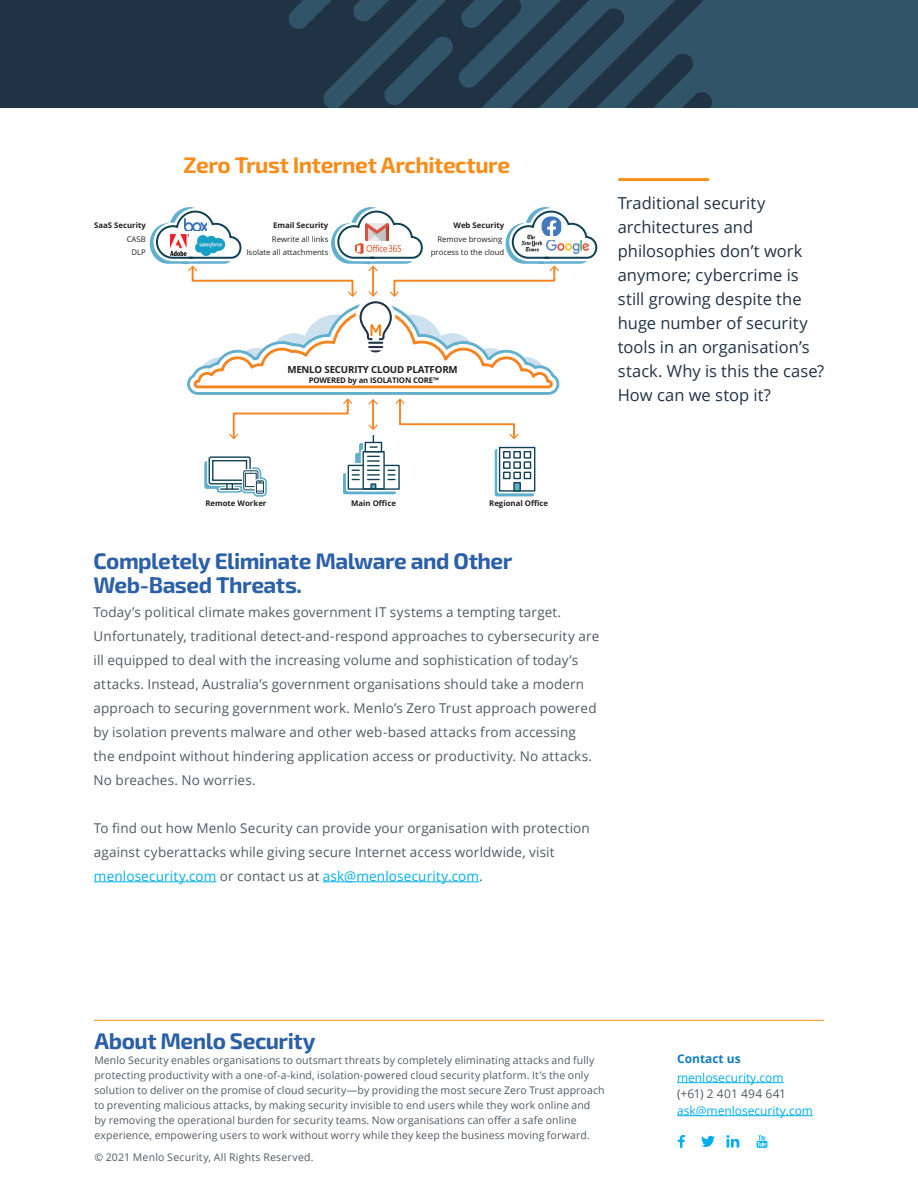
<style>
.page{position:relative;width:918px;height:1188px;background:#fff}
.page>*{position:absolute;margin:0;border:0;box-sizing:border-box;transform-origin:0 0}
.t1{font:700 22.5px/24px "Exo 2";letter-spacing:-.025em;color:#2b5fa8}
.t2{font:700 22.5px "Exo 2";letter-spacing:-.02em;color:#f68e1e}
.t3{font:16.5px/24px "Open Sans";color:#203344}
.t4{font:13.5px/24px "Open Sans";letter-spacing:.01em;color:#505a65}
.t5{font:12px "Open Sans";color:#00aeef}
.t6{font:12px "Open Sans";letter-spacing:.005em;color:#505a65}
.t7{font:700 12px "Open Sans";color:#107bc1}
.t8{font:10.5px/15px "Open Sans";letter-spacing:.01em;color:#505a65}
.t9{font:700 9.75px "Open Sans";letter-spacing:-.02em;color:#231f20}
.t10{font:7.8px/13.4px "Open Sans";color:#231f20;text-align:right}
.t11{font:700 7.8px "Open Sans";color:#231f20}
.t12{font:700 7.8px "Open Sans";letter-spacing:-.02em;color:#231f20}
.s1{color:#00aeef}
</style>
<div class="page">
<hr style="left:677px;top:1082px;width:107px;height:1px;background:#00aeef">
<hr style="left:677px;top:1115px;width:136px;height:1px;background:#00aeef">
<svg style="left:678px;top:1135px;width:7px;height:13px"></svg>
<svg style="left:701px;top:1136px;width:14px;height:11px"></svg>
<svg style="left:726px;top:1135px;width:13px;height:12px"></svg>
<svg style="left:757px;top:1135px;width:10px;height:13px"></svg>
<hr style="left:94px;top:1020px;width:730px;height:1px;background:#f68e1e">
<div style="left:0;top:0;width:907px;height:108px;background:#203344"></div>
<svg style="left:289px;top:0;width:629px;height:108px;fill:#325468"></svg>
<svg style="left:383px;top:36px;width:71px;height:70px"></svg>
<svg style="left:192px;top:387px;width:362px;height:110px"></svg>
<svg style="left:495px;top:449px;width:39px;height:47px"></svg>
<svg style="left:497px;top:445px;width:40px;height:48px"></svg>
<div style="left:499px;top:447px;width:36px;height:45px;background:#fff;border:1px solid #0f4053"></div>
<div style="left:513px;top:472px;width:8px;height:7px;background:#fff;border:1px solid #0f4053"></div>
<div style="left:524px;top:472px;width:7px;height:7px;background:#fff;border:1px solid #0f4053"></div>
<div style="left:503px;top:472px;width:8px;height:7px;background:#fff;border:1px solid #0f4053"></div>
<div style="left:513px;top:461px;width:8px;height:8px;background:#fff;border:1px solid #0f4053"></div>
<div style="left:524px;top:461px;width:7px;height:8px;background:#fff;border:1px solid #0f4053"></div>
<div style="left:503px;top:461px;width:8px;height:8px;background:#fff;border:1px solid #0f4053"></div>
<div style="left:513px;top:451px;width:8px;height:8px;background:#fff;border:1px solid #0f4053"></div>
<div style="left:524px;top:451px;width:7px;height:8px;background:#fff;border:1px solid #0f4053"></div>
<div style="left:503px;top:451px;width:8px;height:8px;background:#fff;border:1px solid #0f4053"></div>
<div style="left:513px;top:482px;width:8px;height:10px;background:#61afce;border:1px solid #0f4053"></div>
<svg style="left:343px;top:473px;width:53px;height:21px"></svg>
<svg style="left:359px;top:443px;width:4px;height:10px"></svg>
<svg style="left:355px;top:453px;width:24px;height:39px"></svg>
<svg style="left:346px;top:463px;width:55px;height:28px"></svg>
<svg style="left:361px;top:449px;width:25px;height:42px"></svg>
<svg style="left:363px;top:440px;width:21px;height:11px"></svg>
<div style="left:369px;top:482px;width:9px;height:9px;background:#fff"></div>
<div style="left:348px;top:465px;width:52px;height:25px;background:#fff;border:1px solid #0f4053"></div>
<div style="left:363px;top:451px;width:22px;height:38px;background:#fff;border:1px solid #0f4053"></div>
<div style="left:365px;top:442px;width:17px;height:10px;background:#fff;border:1px solid #0f4053"></div>
<svg style="left:370px;top:436px;width:7px;height:12px"></svg>
<svg style="left:352px;top:469px;width:7px;height:12px"></svg>
<svg style="left:388px;top:469px;width:7px;height:12px"></svg>
<svg style="left:368px;top:456px;width:11px;height:33px"></svg>
<div style="left:253px;top:477px;width:14px;height:20px;border:7px solid #61afce"></div>
<div style="left:220px;top:486px;width:19px;height:7px;background:#7bbcd6"></div>
<div style="left:204px;top:461px;width:42px;height:28px;background:#61afce;border-radius:3px"></div>
<div style="left:240px;top:467px;width:21px;height:26px;border:7px solid #61afce;border-radius:2px"></div>
<div style="left:247px;top:468px;width:8px;height:8px;border:7px solid #61afce;border-radius:50%"></div>
<div style="left:207px;top:455px;width:45px;height:31px;border:4px solid #fff;border-radius:2px"></div>
<hr style="left:221px;top:487px;width:18px;height:4px;background:#fff">
<div style="left:209px;top:457px;width:41px;height:27px;background:#fff;border-radius:2px"></div>
<div style="left:209px;top:456px;width:42px;height:28px;border:1px solid #0f4053;border-radius:2px"></div>
<div style="left:212px;top:460px;width:35px;height:21px;background:#fff;border:1px solid #0f4053"></div>
<svg style="left:221px;top:484px;width:18px;height:6px"></svg>
<div style="left:242px;top:469px;width:18px;height:23px;border:3px solid #fff;border-radius:2px"></div>
<div style="left:243px;top:470px;width:15px;height:20px;border:1px solid #0f4053;border-radius:2px"></div>
<div style="left:245px;top:473px;width:12px;height:14px;background:#fff;border:1px solid #0f4053"></div>
<svg style="left:249px;top:470px;width:4px;height:4px"></svg>
<div style="left:255px;top:479px;width:10px;height:16px;border:3px solid #fff"></div>
<div style="left:256px;top:480px;width:8px;height:14px;border:1px solid #0f4053"></div>
<svg style="left:249px;top:482px;width:14px;height:11px"></svg>
<svg style="left:150px;top:207px;width:448px;height:180px"></svg>
<img style="left:546px;top:240px;width:42px;height:14px">
<hr style="left:372px;top:400px;width:2px;height:29px;background:#f58320">
<svg style="left:368px;top:399px;width:10px;height:6px"></svg>
<svg style="left:368px;top:424px;width:10px;height:6px"></svg>
<hr style="left:619px;top:178px;width:89px;height:3px;background:#f68e1e">
<hr style="left:94px;top:881px;width:122px;height:1px;background:#00aeef">
<hr style="left:323px;top:881px;width:156px;height:1px;background:#00aeef">
<p class="t11" style="left:94px;top:220px;width:53px">SaaS Security</p>
<p class="t10" style="left:127px;top:232px;width:21px">CASB<br>DLP</p>
<h1 class="t2" style="left:184px;top:149px;width:328px">Zero Trust Internet Architecture</h1>
<p class="t11" style="left:273px;top:220px;width:57px">Email Security</p>
<p class="t10" style="left:246px;top:232px;width:83px">Rewrite all links<br>Isolate all attachments</p>
<p class="t11" style="left:453px;top:220px;width:52px">Web Security</p>
<p class="t10" style="left:431px;top:232px;width:75px;text-align:center">Remove browsing process to the cloud</p>
<p class="t9" style="left:287px;top:363px;width:172px">MENLO SECURITY CLOUD PLATFORM</p>
<p class="t12" style="left:309px;top:375px;width:132px">POWERED by an ISOLATION CORE™</p>
<p class="t3" style="left:618px;top:190px;width:208px">Traditional security architectures and philosophies don’t work anymore; cybercrime is still growing despite the huge number of security tools in an organisation’s stack. Why is this the case?<br>How can we stop it?</p>
<p class="t11" style="left:205px;top:498px;width:63px">Remote Worker</p>
<p class="t11" style="left:351px;top:498px;width:46px">Main Office</p>
<p class="t11" style="left:489px;top:498px;width:60px">Regional Office</p>
<h1 class="t1" style="left:94px;top:548px;width:420px">Completely Eliminate Malware and Other<br>Web-Based Threats.</h1>
<p class="t4" style="left:94px;top:600px;width:507px">Today’s political climate makes government IT systems a tempting target.<br>Unfortunately, traditional detect-and-respond approaches to cybersecurity are ill equipped to deal with the increasing volume and sophistication of today’s attacks. Instead, Australia’s government organisations should take a modern approach to securing government work. Menlo’s Zero Trust approach powered by isolation prevents malware and other web-based attacks from accessing the endpoint without hindering application access or productivity. No attacks.<br>No breaches. No worries.</p>
<p class="t4" style="left:94px;top:816px;width:497px">To find out how Menlo Security can provide your organisation with protection against cyberattacks while giving secure Internet access worldwide, visit <span class="s1">menlosecurity.com</span> or contact us at <span class="s1">ask@menlosecurity.com</span>.</p>
<h1 class="t1" style="left:94px;top:1028px;width:223px">About Menlo Security</h1>
<p class="t8" style="left:94px;top:1052px;width:512px">Menlo Security enables organisations to outsmart threats by completely eliminating attacks and fully protecting productivity with a one-of-a-kind, isolation-powered cloud security platform. It’s the only solution to deliver on the promise of cloud security—by providing the most secure Zero Trust approach to preventing malicious attacks, by making security invisible to end users while they work online and by removing the operational burden for security teams. Now organisations can offer a safe online experience, empowering users to work without worry while they keep the business moving forward.</p>
<p class="t8" style="left:94px;top:1149px;width:221px">© 2021 Menlo Security, All Rights Reserved.</p>
<p class="t7" style="left:677px;top:1050px;width:65px">Contact us</p>
<p class="t5" style="left:677px;top:1069px;width:108px">menlosecurity.com</p>
<p class="t6" style="left:677px;top:1086px;width:111px">(+61) 2 401 494 641</p>
<p class="t5" style="left:677px;top:1102px;width:138px">ask@menlosecurity.com</p>
</div>
